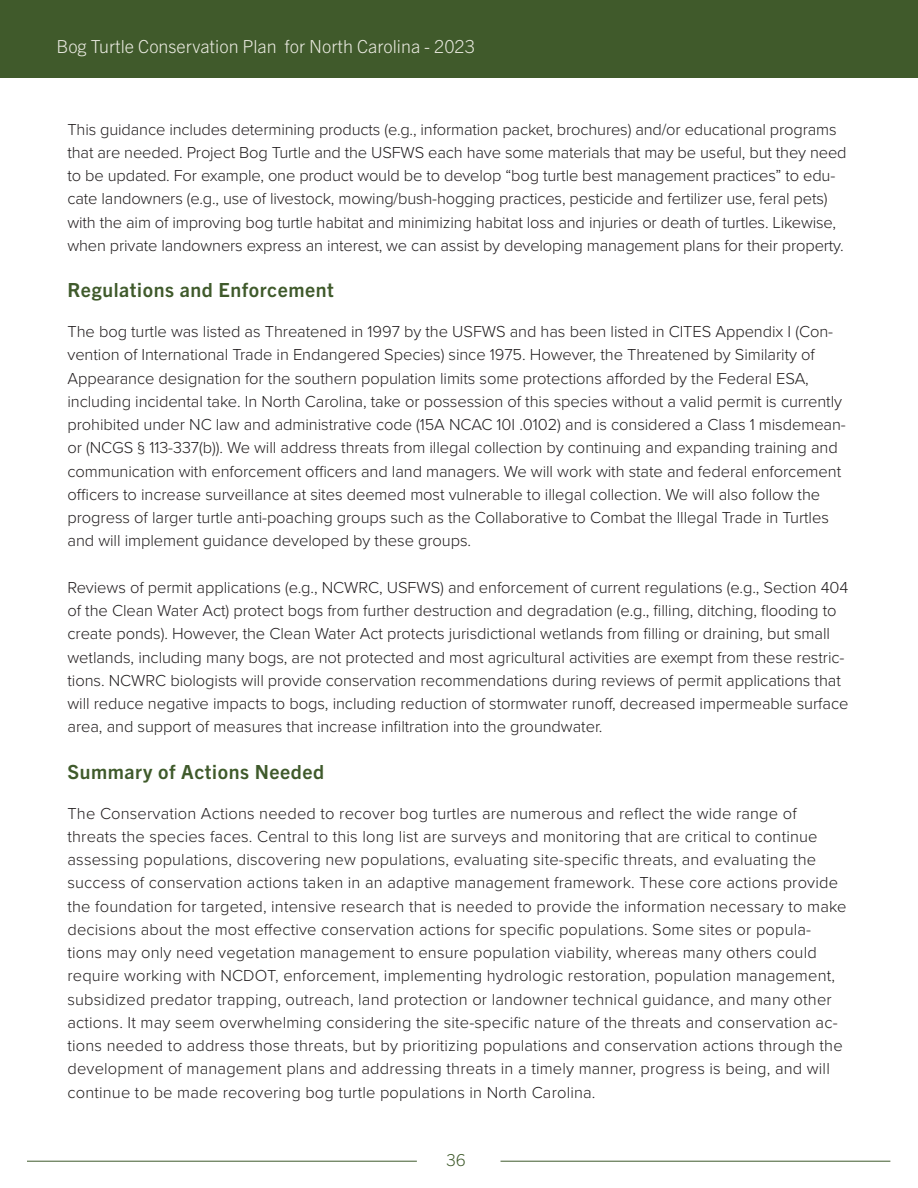
<style>
.page{position:relative;width:918px;height:1188px;background:#fff}
.page>*{position:absolute;margin:0;border:0;box-sizing:border-box;transform-origin:0 0}
.Subhead{font:700 19.5px "Trade Gothic Next LT Pro";letter-spacing:.03em;color:#3f5a2b}
.t1{font:300 18px "Trade Gothic Next LT Pro";color:#e9e9df}
.Body_Text{font:300 16.5px/23.2px "Proxima Nova";letter-spacing:-.005em;color:#231f20}
.t2{font:300 16.5px "Trade Gothic Next LT Pro";color:#3f5a2b}
</style>
<div class="page">
<div style="left:0;top:0;width:918px;height:78px;background:#405a2b"></div>
<hr style="left:27px;top:1161px;width:390px;height:1px;background:#3f5a2b">
<hr style="left:501px;top:1161px;width:389px;height:1px;background:#3f5a2b">
<p class="t1" style="left:57px;top:34px;width:420px">Bog Turtle Conservation Plan for North Carolina - 2023</p>
<p class="Body_Text" style="left:68px;top:117px;width:781px">This guidance includes determining products (e.g., information packet, brochures) and/or educational programs that are needed. Project Bog Turtle and the USFWS each have some materials that may be useful, but they need to be updated. For example, one product would be to develop “bog turtle best management practices” to edu&shy;cate landowners (e.g., use of livestock, mowing/bush-hogging practices, pesticide and fertilizer use, feral pets) with the aim of improving bog turtle habitat and minimizing habitat loss and injuries or death of turtles. Likewise, when private landowners express an interest, we can assist by developing management plans for their property.</p>
<p class="Subhead" style="left:68px;top:277px;width:268px">Regulations and Enforcement</p>
<p class="Body_Text" style="left:68px;top:319px;width:780px">The bog turtle was listed as Threatened in 1997 by the USFWS and has been listed in CITES Appendix I (Con&shy;vention of International Trade in Endangered Species) since 1975. However, the Threatened by Similarity of Appearance designation for the southern population limits some protections afforded by the Federal ESA, including incidental take. In North Carolina, take or possession of this species without a valid permit is currently prohibited under NC law and administrative code (15A NCAC 10I .0102) and is considered a Class 1 misdemean&shy;or (NCGS § 113-337(b)). We will address threats from illegal collection by continuing and expanding training and communication with enforcement officers and land managers. We will work with state and federal enforcement officers to increase surveillance at sites deemed most vulnerable to illegal collection. We will also follow the progress of larger turtle anti-poaching groups such as the Collaborative to Combat the Illegal Trade in Turtles and will implement guidance developed by these groups.</p>
<p class="Body_Text" style="left:68px;top:575px;width:782px">Reviews of permit applications (e.g., NCWRC, USFWS) and enforcement of current regulations (e.g., Section 404 of the Clean Water Act) protect bogs from further destruction and degradation (e.g., filling, ditching, flooding to create ponds). However, the Clean Water Act protects jurisdictional wetlands from filling or draining, but small wetlands, including many bogs, are not protected and most agricultural activities are exempt from these restric&shy;tions. NCWRC biologists will provide conservation recommendations during reviews of permit applications that will reduce negative impacts to bogs, including reduction of stormwater runoff, decreased impermeable surface area, and support of measures that increase infiltration into the groundwater.</p>
<p class="Subhead" style="left:68px;top:758px;width:258px">Summary of Actions Needed</p>
<p class="Body_Text" style="left:68px;top:801px;width:781px">The Conservation Actions needed to recover bog turtles are numerous and reflect the wide range of threats the species faces. Central to this long list are surveys and monitoring that are critical to continue assessing populations, discovering new populations, evaluating site-specific threats, and evaluating the success of conservation actions taken in an adaptive management framework. These core actions provide the foundation for targeted, intensive research that is needed to provide the information necessary to make decisions about the most effective conservation actions for specific populations. Some sites or popula&shy;tions may only need vegetation management to ensure population viability, whereas many others could require working with NCDOT, enforcement, implementing hydrologic restoration, population management, subsidized predator trapping, outreach, land protection or landowner technical guidance, and many other actions. It may seem overwhelming considering the site-specific nature of the threats and conservation ac&shy;tions needed to address those threats, but by prioritizing populations and conservation actions through the development of management plans and addressing threats in a timely manner, progress is being, and will continue to be made recovering bog turtle populations in North Carolina.</p>
<p class="t2" style="left:447px;top:1148px;width:20px">36</p>
</div>
